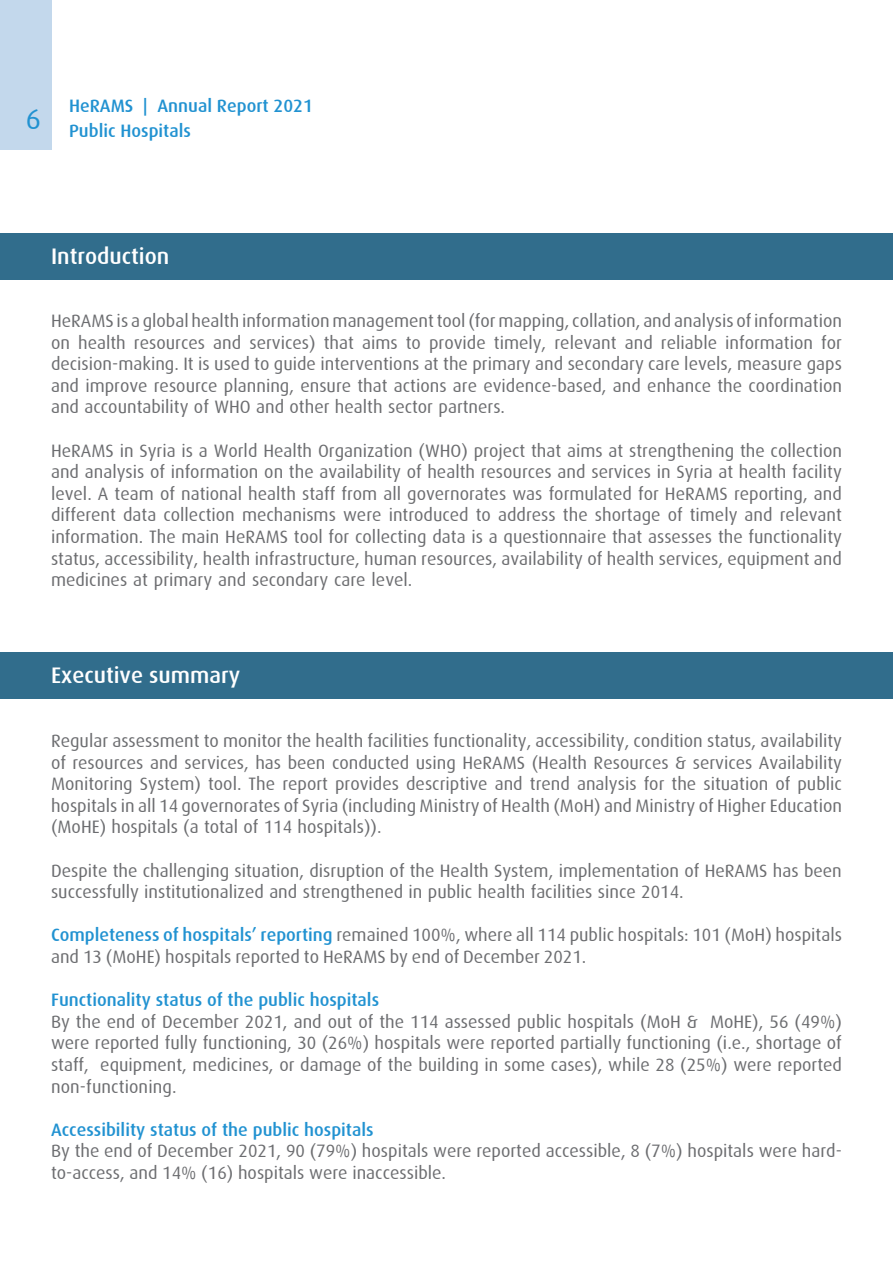
<style>
.page{position:relative;width:893px;height:1263px;background:#fff}
.page>*{position:absolute;margin:0;border:0;box-sizing:border-box;transform-origin:0 0}
.t1{font:28.8px "Dax";color:#2192d1}
.t2{font:500 22.5px "Dax";color:#fff}
.t3{font:18px/21.6px "Dax";color:#6c6d70}
.t4{font:500 18px "Dax";color:#2192d1}
.s1{font-weight:500;color:#2192d1}
</style>
<div class="page">
<div style="left:0;top:0;width:51px;height:150px;background:#c3d8ec"></div>
<div style="left:0;top:234px;width:893px;height:46px;background:#316d8c"></div>
<div style="left:0;top:653px;width:893px;height:46px;background:#316d8c"></div>
<h1 class="t1" style="left:26px;top:103px;width:17px">6</h1>
<p class="t4" style="left:69px;top:96px;width:66px">HeRAMS</p>
<p class="t4" style="left:143px;top:96px;width:6px">|</p>
<p class="t4" style="left:157px;top:96px;width:157px">Annual Report 2021</p>
<p class="t4" style="left:69px;top:120px;width:123px">Public Hospitals</p>
<p class="t2" style="left:51px;top:244px;width:120px">Introduction</p>
<p class="t3" style="left:51px;top:310px;width:792px;text-align:right">HeRAMSisaglobalhealthinformationmanagementtool(formapping,collation,andanalysisofinformation for</p>
<p class="t3" style="left:249px;top:332px;width:68px">services)</p>
<p class="t3" style="left:78px;top:332px;width:49px">health</p>
<p class="t3" style="left:213px;top:332px;width:30px">and</p>
<p class="t3" style="left:324px;top:332px;width:32px">that</p>
<p class="t3" style="left:429px;top:332px;width:58px">provide</p>
<p class="t3" style="left:494px;top:332px;width:54px">timely,</p>
<p class="t3" style="left:554px;top:332px;width:64px">relevant</p>
<p class="t3" style="left:625px;top:332px;width:30px">and</p>
<p class="t3" style="left:661px;top:332px;width:58px">reliable</p>
<p class="t3" style="left:725px;top:332px;width:89px">information</p>
<p class="t3" style="left:362px;top:332px;width:37px">aims</p>
<p class="t3" style="left:406px;top:332px;width:17px">to</p>
<p class="t3" style="left:134px;top:332px;width:73px">resources</p>
<p class="t3" style="left:51px;top:332px;width:792px">on<br>decision-making isIt. used to guide interventions at the primary and secondary care levels, measure gaps and improve resource planning, ensure that actions are evidence-based, and enhance the coordination and accountability of WHO and other health sector partners.</p>
<p class="t3" style="left:51px;top:440px;width:792px;text-align:justify">HeRAMS in Syria is a World Health Organization (WHO) project that aims at strengthening the collection and analysis of information on the availability of health resources and services in Syria at health facility level A. team of national health staff from all governorates was formulated for HeRAMS reporting, and different data collection mechanisms were introduced to address the shortage of timely and relevant information. The main HeRAMS tool for collecting data is a questionnaire that assesses the functionality status, accessibility, health infrastructure, human resources, availability of health services, equipment and medicines at primary and secondary care level.</p>
<p class="t2" style="left:51px;top:663px;width:191px">Executive summary</p>
<p class="t3" style="left:51px;top:730px;width:792px;text-align:justify">Regular assessment to monitor the health facilities functionality, accessibility, condition status, availability of resources and services, has been conducted using HeRAMS (Health Resources &amp; services Availability Monitoring System) tool. The report provides descriptive and trend analysis for the situation of public hospitals in all 14 governorates of Syria (including Ministry of Health (MoH) and Ministry of Higher Education (MoHE) hospitals (a total of 114 hospitals .((</p>
<p class="t3" style="left:51px;top:860px;width:792px">Despite the challenging situation, disruption of the Health System, implementation of HeRAMS has been successfully institutionalized and strengthened in public health facilities since 2014.</p>
<p class="t3" style="left:51px;top:924px;width:792px"><span class="s1">Completeness of hospitals’ reporting</span> remained 100%, where all 114 public hospitals: 101 (MoH) hospitals and 13 (MoHE) hospitals reported to HeRAMS by end of December 2021.</p>
<p class="t4" style="left:51px;top:990px;width:330px">Functionality status of the public hospitals</p>
<p class="t3" style="left:710px;top:1011px;width:133px">MoHE ,( 56 )49%(</p>
<p class="t3" style="left:51px;top:1011px;width:648px">By the end of December 2021, and out of the 114 assessed public hospitals (MoH &amp;</p>
<p class="t3" style="left:51px;top:1032px;width:792px">were reported fully functioning, 30 (26%) hospitals were reported partially functioning ( e.i ., shortage of</p>
<p class="t3" style="left:100px;top:1054px;width:743px">equipment, medicines, or damage of the building in some cases ,) while 28 (25%) were reported</p>
<p class="t3" style="left:51px;top:1054px;width:127px">staff, non-functioning.</p>
<p class="t4" style="left:51px;top:1119px;width:324px">Accessibility status of the public hospitals</p>
<p class="t3" style="left:51px;top:1162px;width:397px">to-access, and 14% (16) hospitals were inaccessible.</p>
<p class="t3" style="left:51px;top:1140px;width:792px">By the end of December 2021, 90 (79%) hospitals were reported accessible 8, (7%) hospitals were hard-</p>
</div>
